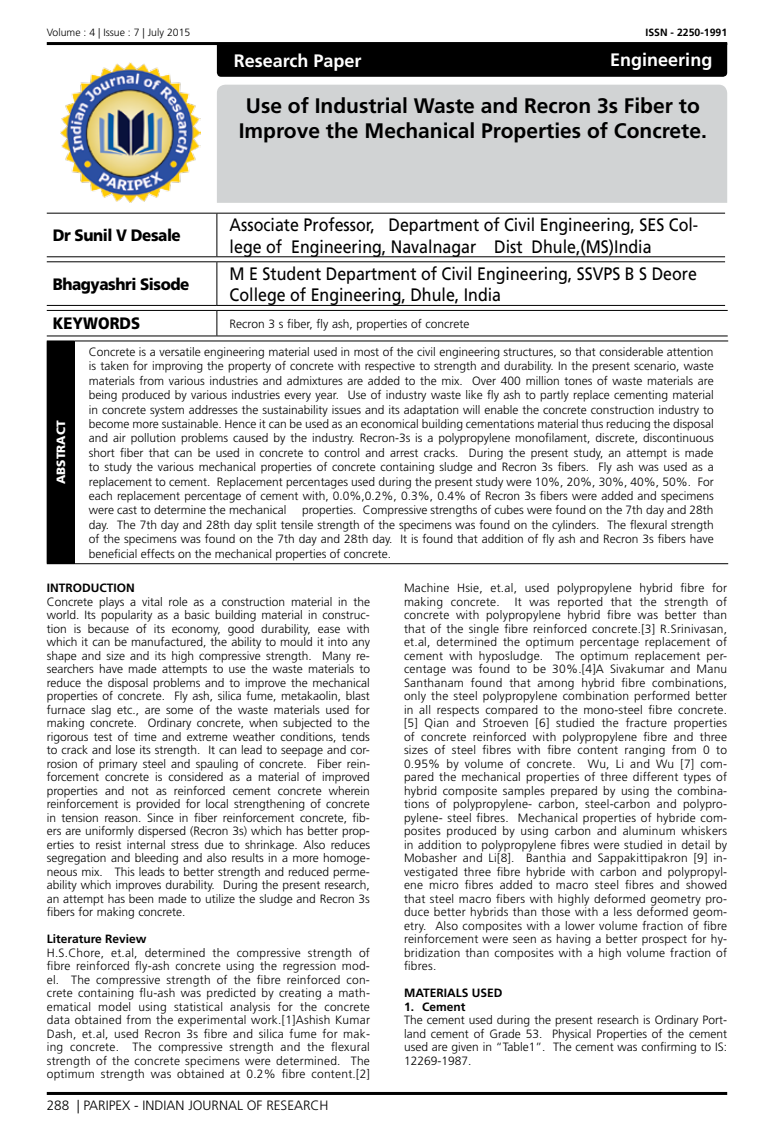
<style>
.page{position:relative;width:774px;height:1136px;background:#fff}
.page>*{position:absolute;margin:0;border:0;box-sizing:border-box;transform-origin:0 0}
.t1{font:700 21px/25.2px "Frutiger LT Std";color:#000;text-align:center}
.t2{font:18px/21.6px "Frutiger LT Std";color:#000;scale:.89 1}
.t3{font:700 18px "Frutiger LT Std";color:#fff}
.t4{font:900 16.5px "Frutiger LT Std";letter-spacing:-.03em;color:#000;scale:.92 1}
.t5{font:900 16.5px "Frutiger LT Std";color:#000;scale:.9 1}
.t6{font:300 13.5px "Frutiger LT Std";color:#000}
.t7{font:300 12px/13.5px "Frutiger LT Std";color:#000;text-align:justify}
.t8{font:300 12px/13.5px "Frutiger LT Std";letter-spacing:.02em;color:#000}
.t9{font:700 12px "Frutiger LT Std";color:#000}
.t10{font:900 12px "Frutiger LT Std";color:#fff}
.t11{font:300 10.5px "Frutiger LT Std";color:#000}
.t12{font:700 10.5px "Frutiger LT Std";color:#000}
</style>
<div class="page">
<hr style="left:47px;top:42px;width:680px;height:3px;background:#000">
<hr style="left:47px;top:1091px;width:680px;height:3px;background:#000">
<div style="left:217px;top:85px;width:510px;height:118px;background:#d1d3d4"></div>
<div style="left:217px;top:45px;width:510px;height:32px;background:#000"></div>
<img style="left:61px;top:63px;width:139px;height:140px">
<hr style="left:47px;top:213px;width:170px;height:1px;background:#000">
<hr style="left:217px;top:213px;width:508px;height:1px;background:#000">
<hr style="left:216px;top:213px;width:1px;height:43px;background:#000">
<hr style="left:47px;top:256px;width:170px;height:1px;background:#000">
<hr style="left:217px;top:256px;width:508px;height:1px;background:#000">
<hr style="left:47px;top:261px;width:170px;height:1px;background:#000">
<hr style="left:217px;top:261px;width:508px;height:1px;background:#000">
<hr style="left:216px;top:262px;width:1px;height:43px;background:#000">
<hr style="left:47px;top:305px;width:170px;height:1px;background:#000">
<hr style="left:217px;top:305px;width:508px;height:1px;background:#000">
<hr style="left:47px;top:310px;width:170px;height:1px;background:#000">
<hr style="left:217px;top:310px;width:511px;height:1px;background:#000">
<svg style="left:216px;top:311px;width:1px;height:24px"></svg>
<hr style="left:47px;top:335px;width:170px;height:1px;background:#000">
<hr style="left:217px;top:335px;width:511px;height:1px;background:#000">
<div style="left:47px;top:341px;width:27px;height:222px;background:#000"></div>
<svg style="left:47px;top:340px;width:27px;height:1px"></svg>
<hr style="left:74px;top:340px;width:654px;height:1px;background:#000">
<hr style="left:74px;top:341px;width:1px;height:222px;background:#000">
<svg style="left:47px;top:563px;width:27px;height:1px"></svg>
<hr style="left:74px;top:563px;width:654px;height:1px;background:#000">
<p class="t11" style="left:47px;top:27px;width:145px">Volume : 4 | Issue : 7 | July 2015</p>
<p class="t12" style="left:645px;top:27px;width:83px">ISSN - 2250-1991</p>
<h2 class="t3" style="left:610px;top:49px;width:104px">Engineering</h2>
<h2 class="t3" style="left:234px;top:50px;width:129px">Research Paper</h2>
<h1 class="t1" style="left:239px;top:93px;width:469px">Use of Industrial Waste and Recron 3s Fiber to<br>Improve the Mechanical Properties of Concrete.</h1>
<h3 class="t4" style="left:53px;top:225px;width:141px">Dr Sunil V Desale</h3>
<h2 class="t2" style="left:230px;top:214px;width:528px">Associate Professor, Department of Civil Engineering, SES Col&shy;lege of Engineering, Navalnagar Dist Dhule,(MS)India</h2>
<h3 class="t4" style="left:53px;top:274px;width:150px">Bhagyashri Sisode</h3>
<h2 class="t2" style="left:230px;top:262px;width:527px">M E Student Department of Civil Engineering, SSVPS B S Deore<br>College of Engineering, Dhule, India</h2>
<h3 class="t5" style="left:53px;top:313px;width:99px">KEYWORDS</h3>
<p class="t7" style="left:230px;top:317px;width:241px">Recron 3 s fiber, fly ash, properties of concrete</p>
<p class="t7" style="left:89px;top:345px;width:626px;line-height:14.4px">Concrete is a versatile engineering material used in most of the civil engineering structures, so that considerable attention is taken for improving the property of concrete with respective to strength and durability. In the present scenario, waste materials from various industries and admixtures are added to the mix. Over 400 million tones of waste materials are being produced by various industries every year. Use of industry waste like fly ash to partly replace cementing material in concrete system addresses the sustainability issues and its adaptation will enable the concrete construction industry to become more sustainable. Hence it can be used as an economical building cementations material thus reducing the disposal and air pollution problems caused by the industry. Recron-3s is a polypropylene monofilament, discrete, discontinuous short fiber that can be used in concrete to control and arrest cracks. During the present study, an attempt is made to study the various mechanical properties of concrete containing sludge and Recron 3s fibers. Fly ash was used as a replacement to cement. Replacement percentages used during the present study were 10%, 20%, 30%, 40%, 50%. For each replacement percentage of cement with, 0.0%,0.2%, 0.3%, 0.4% of Recron 3s fibers were added and specimens were cast to determine the mechanical</p>
<p class="t10" style="left:54px;top:484px;width:65px;rotate:-90deg">ABSTRACT</p>
<p class="t7" style="left:89px;top:503px;width:626px;line-height:14.4px;text-indent:213px">properties. Compressive strengths of cubes were found on the 7th day and 28th day. The 7th day and 28th day split tensile strength of the specimens was found on the cylinders. The flexural strength of the specimens was found on the 7th day and 28th day. It is found that addition of fly ash and Recron 3s fibers have beneficial effects on the mechanical properties of concrete.</p>
<p class="t9" style="left:47px;top:581px;width:90px">INTRODUCTION</p>
<p class="t7" style="left:47px;top:595px;width:325px">Concrete plays a vital role as a construction material in the world. Its popularity as a basic building material in construc&shy;tion is because of its economy, good durability, ease with which it can be manufactured, the ability to mould it into any shape and size and its high compressive strength. Many re&shy;searchers have made attempts to use the waste materials to reduce the disposal problems and to improve the mechanical properties of concrete. Fly ash, silica fume, metakaolin, blast furnace slag etc., are some of the waste materials used for making concrete. Ordinary concrete, when subjected to the rigorous test of time and extreme weather conditions, tends to crack and lose its strength. It can lead to seepage and cor&shy;rosion of primary steel and spauling of concrete. Fiber rein&shy;forcement concrete is considered as a material of improved properties and not as reinforced cement concrete wherein reinforcement is provided for local strengthening of concrete in tension reason. Since in fiber reinforcement concrete, fib&shy;ers are uniformly dispersed (Recron 3s) which has better prop&shy;erties to resist internal stress due to shrinkage. Also reduces segregation and bleeding and also results in a more homoge&shy;neous mix. This leads to better strength and reduced perme&shy;ability which improves durability. During the present research, an attempt has been made to utilize the sludge and Recron 3s fibers for making concrete.</p>
<p class="t9" style="left:47px;top:932px;width:101px">Literature Review</p>
<p class="t7" style="left:47px;top:946px;width:325px">H.S.Chore, et.al, determined the compressive strength of fibre reinforced fly-ash concrete using the regression mod&shy;el. The compressive strength of the fibre reinforced con&shy;crete containing flu-ash was predicted by creating a math&shy;ematical model using statistical analysis for the concrete data obtained from the experimental work.[1]Ashish Kumar Dash, et.al, used Recron 3s fibre and silica fume for mak&shy;ing concrete. The compressive strength and the flexural strength of the concrete specimens were determined. The optimum strength was obtained at 0.2% fibre content.[2]</p>
<p class="t8" style="left:404px;top:581px;width:325px">Machine Hsie, et.al, used polypropylene hybrid fibre for making concrete.</p>
<p class="t7" style="left:404px;top:595px;width:325px;text-indent:111px">It was reported that the strength of concrete with polypropylene hybrid fibre was better than that of the single fibre reinforced concrete.[3] R.Srinivasan, et.al, determined the optimum percentage replacement of cement with hyposludge. The optimum replacement per&shy;centage was found to be 30%.[4]A Sivakumar and Manu Santhanam found that among hybrid fibre combinations, only the steel polypropylene combination performed better in all respects compared to the mono-steel fibre concrete. [5] Qian and Stroeven [6] studied the fracture properties of concrete reinforced with polypropylene fibre and three sizes of steel fibres with fibre content ranging from 0 to 0.95% by volume of concrete. Wu, Li and Wu [7] com&shy;pared the mechanical properties of three different types of hybrid composite samples prepared by using the combina&shy;tions of polypropylene- carbon, steel-carbon and polypro&shy;pylene- steel fibres. Mechanical properties of hybride com&shy;posites produced by using carbon and aluminum whiskers in addition to polypropylene fibres were studied in detail by Mobasher and Li[8]. Banthia and Sappakittipakron [9] in&shy;vestigated three fibre hybride with carbon and polypropyl&shy;ene micro fibres added to macro steel fibres and showed that steel macro fibers with highly deformed geometry pro&shy;duce better hybrids than those with a less deformed geom&shy;etry. Also composites with a lower volume fraction of fibre reinforcement were seen as having a better prospect for hy&shy;bridization than composites with a high volume fraction of fibres.</p>
<p class="t9" style="left:404px;top:986px;width:100px">MATERIALS USED</p>
<p class="t9" style="left:404px;top:999px;width:63px">1. Cement</p>
<p class="t7" style="left:404px;top:1013px;width:325px">The cement used during the present research is Ordinary Port&shy;land cement of Grade 53. Physical Properties of the cement used are given in “Table1”. The cement was confirming to IS:<br>12269-1987.</p>
<p class="t6" style="left:47px;top:1097px;width:283px">288 | PARIPEX - INDIAN JOURNAL OF RESEARCH</p>
</div>
